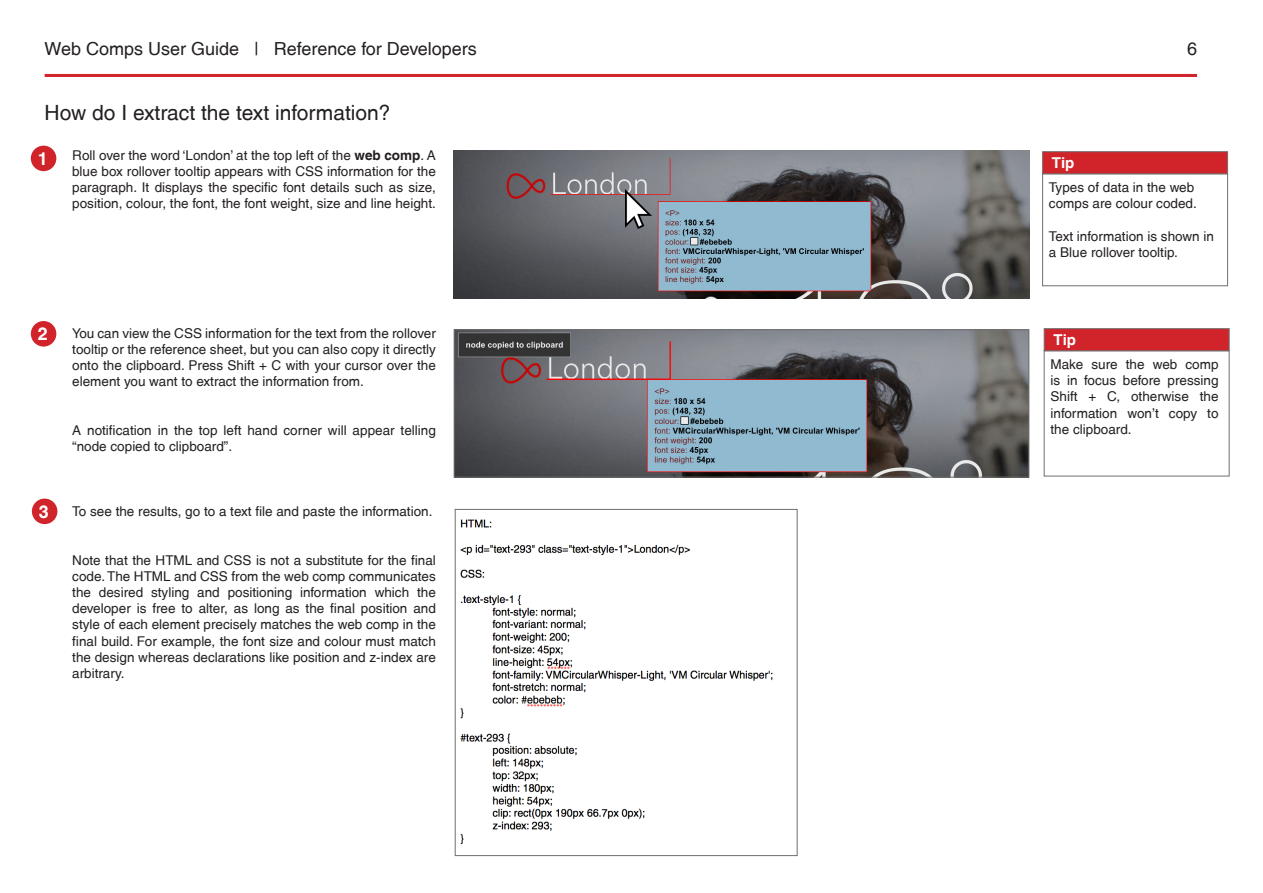
<style>
.page{position:relative;width:1263px;height:893px;background:#fff}
.page>*{position:absolute;margin:0;border:0;box-sizing:border-box;transform-origin:0 0}
.Large_Heading{font:500 21px "Ryans Helvetica";color:#231f20}
.t1{font:500 18px "Ryans Helvetica";color:#231f20}
.image_captions{font:700 18px "Ryans Helvetica";color:#fff}
.image_captions-2{font:700 15px "Ryans Helvetica";color:#fff}
.image_captions-3{font:500 13.5px/16.2px "Ryans Helvetica";color:#231f20;text-align:justify}
.s1{font-weight:700}
</style>
<div class="page">
<hr style="left:45px;top:74px;width:1152px;height:3px;background:#d1232a">
<img style="left:454px;top:151px;width:575px;height:148px">
<img style="left:625px;top:189px;width:26px;height:40px">
<img style="left:460px;top:519px;width:313px;height:326px">
<div style="left:455px;top:509px;width:342px;height:347px;border:1px solid #6e6e6e"></div>
<img style="left:456px;top:332px;width:571px;height:143px">
<div style="left:454px;top:330px;width:575px;height:147px;border:1px solid #6e6e6e"></div>
<div style="left:31px;top:146px;width:25px;height:25px;background:#d0232a;border-radius:50%"></div>
<div style="left:31px;top:321px;width:25px;height:26px;background:#d0232a;border-radius:50%"></div>
<div style="left:32px;top:499px;width:25px;height:25px;background:#d0232a;border-radius:50%"></div>
<div style="left:1042px;top:174px;width:186px;height:112px;border:1px solid #6e6e6e"></div>
<div style="left:1042px;top:152px;width:186px;height:22px;background:#d1232a;border:1px solid #6e6e6e"></div>
<div style="left:1044px;top:328px;width:185px;height:23px;background:#d1232a;border:1px solid #6e6e6e"></div>
<h2 class="t1" style="left:45px;top:39px;width:434px">Web Comps User Guide | Reference for Developers</h2>
<h2 class="t1" style="left:1187px;top:39px;width:12px">6</h2>
<p class="Large_Heading" style="left:45px;top:101px;width:347px">How do I extract the text information?</p>
<p class="image_captions-3" style="left:72px;top:147px;width:365px">Roll over the word ‘London’ at the top left of the <span class="s1">web comp</span>. A blue box rollover tooltip appears with CSS information for the paragraph. It displays the specific font details such as size, position, colour, the font, the font weight, size and line height.</p>
<p class="image_captions" style="left:38px;top:148px;width:12px">1</p>
<p class="image_captions" style="left:38px;top:323px;width:12px">2</p>
<p class="image_captions" style="left:39px;top:501px;width:12px">3</p>
<p class="image_captions-3" style="left:72px;top:325px;width:365px">You can view the CSS information for the text from the rollover tooltip or the reference sheet, but you can also copy it directly onto the clipboard. Press Shift + C with your cursor over the element you want to extract the information from.</p>
<p class="image_captions-3" style="left:72px;top:422px;width:365px">A notification in the top left hand corner will appear telling “node copied to clipboard”.</p>
<p class="image_captions-3" style="left:72px;top:503px;width:362px">To see the results, go to a text file and paste the information.</p>
<p class="image_captions-3" style="left:72px;top:552px;width:365px">Note that the HTML and CSS is not a substitute for the final code. The HTML and CSS from the web comp communicates the desired styling and positioning information which the developer is free to alter, as long as the final position and style of each element precisely matches the web comp in the final build. For example, the font size and colour must match the design whereas declarations like position and z-index are arbitrary.</p>
<p class="image_captions-2" style="left:1052px;top:153px;width:24px">Tip</p>
<p class="image_captions-3" style="left:1049px;top:179px;width:149px">Types of data in the web comps are colour coded.</p>
<p class="image_captions-3" style="left:1049px;top:228px;width:167px">Text information is shown in a Blue rollover tooltip.</p>
<p class="image_captions-2" style="left:1053px;top:330px;width:24px">Tip</p>
<p class="image_captions-3" style="left:1050px;top:356px;width:169px">Make sure the web comp is in focus before pressing Shift + C, otherwise the information won’t copy to the clipboard.</p>
</div>
